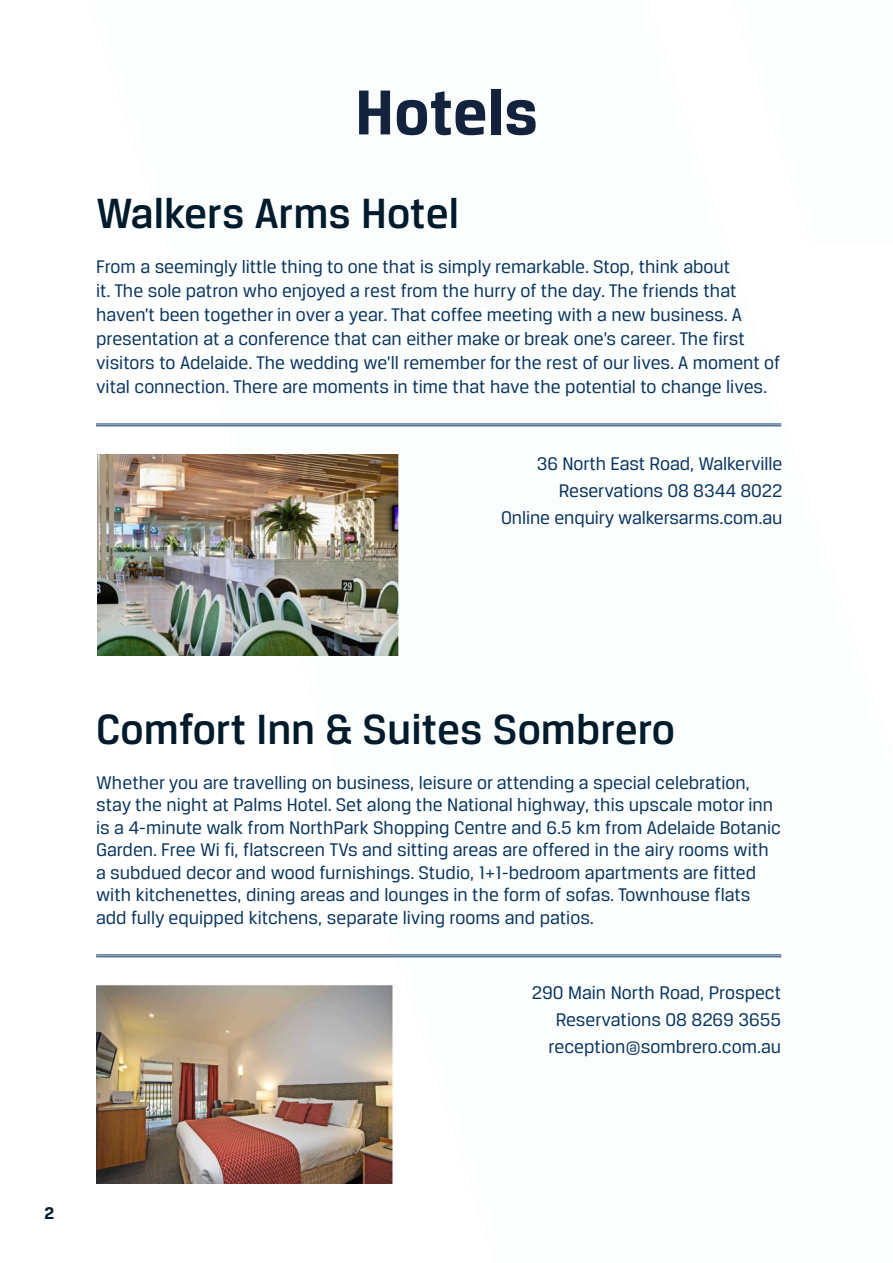
<style>
.page{position:relative;width:893px;height:1263px;background:#fff}
.page>*{position:absolute;margin:0;border:0;box-sizing:border-box;transform-origin:0 0}
.t1{font:700 67.5px "Breuer Text";color:#13223d}
.t2{font:500 45px "Breuer Text";color:#001b2b}
.t3{font:19.5px/22.5px "Breuer Text";color:#0a355e}
.t4{font:700 18px "Breuer Text";color:#001b2b}
</style>
<div class="page">
<hr style="left:96px;top:424px;width:685px;height:1px;background:#0a355e">
<hr style="left:96px;top:426px;width:685px;height:1px;background:#0a355e">
<img style="left:97px;top:455px;width:302px;height:201px">
<hr style="left:96px;top:955px;width:685px;height:1px;background:#0a355e">
<hr style="left:96px;top:956px;width:685px;height:1px;background:#0a355e">
<img style="left:96px;top:985px;width:297px;height:198px">
<p class="t1" style="left:355px;top:74px;width:184px">Hotels</p>
<p class="t2" style="left:96px;top:188px;width:364px">Walkers Arms Hotel</p>
<p class="t3" style="left:96px;top:254px;width:686px;line-height:24px">From a seemingly little thing to one that is simply remarkable. Stop, think about<br>it. The sole patron who enjoyed a rest from the hurry of the day. The friends that haven’t been together in over a year. That coffee meeting with a new business. A presentation at a conference that can either make or break one’s career. The first visitors to Adelaide. The wedding we’ll remember for the rest of our lives. A moment of vital connection. There are moments in time that have the potential to change lives.</p>
<p class="t3" style="left:537px;top:452px;width:247px">36 North East Road, Walkerville</p>
<p class="t3" style="left:559px;top:479px;width:225px">Reservations 08 8344 8022</p>
<p class="t3" style="left:501px;top:506px;width:283px">Online enquiry walkersarms.com.au</p>
<p class="t2" style="left:96px;top:704px;width:581px">Comfort Inn &amp; Suites Sombrero</p>
<p class="t3" style="left:96px;top:771px;width:686px">Whether you are travelling on business, leisure or attending a special celebration, stay the night at Palms Hotel. Set along the National highway, this upscale motor inn is a 4-minute walk from NorthPark Shopping Centre and 6.5 km from Adelaide Botanic Garden. Free Wi fi, flatscreen TVs and sitting areas are offered in the airy rooms with a subdued decor and wood furnishings. Studio, 1+1-bedroom apartments are fitted with kitchenettes, dining areas and lounges in the form of sofas. Townhouse flats add fully equipped kitchens, separate living rooms and patios.</p>
<p class="t3" style="left:532px;top:981px;width:251px">290 Main North Road, Prospect</p>
<p class="t3" style="left:556px;top:1008px;width:227px">Reservations 08 8269 3655</p>
<p class="t3" style="left:549px;top:1035px;width:234px">reception@sombrero.com.au</p>
<p class="t4" style="left:45px;top:1203px;width:11px">2</p>
</div>
